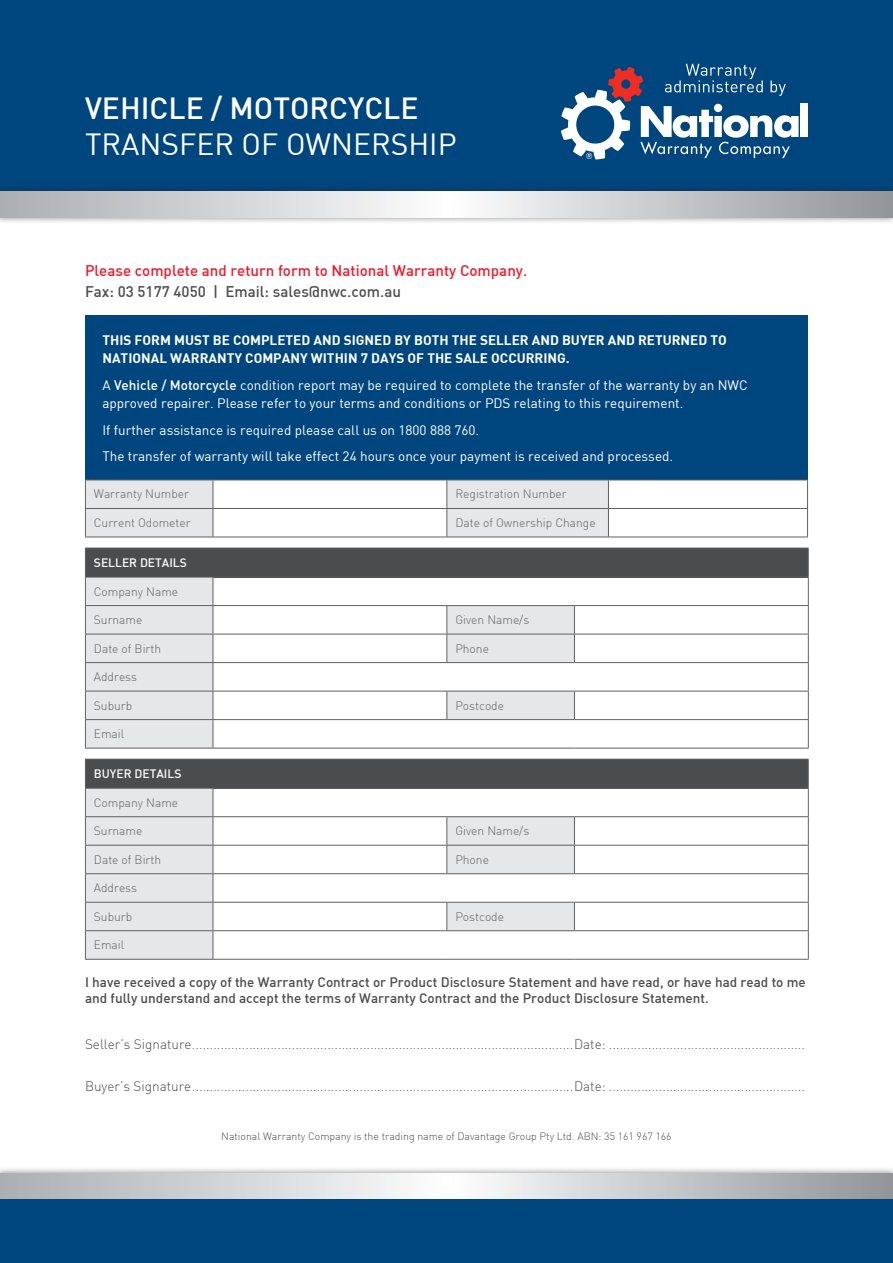
<style>
.page{position:relative;width:893px;height:1263px;background:#fff}
.page>*{position:absolute;margin:0;border:0;box-sizing:border-box;transform-origin:0 0}
.t1{font:30px "DIN";color:#fff}
.t2{font:500 30px "DIN";color:#fff}
.t3{font:500 15.15px/21.1px "DIN";color:#ee1b2c}
.t4{font:300 13.5px "DIN";color:#4b4c4d}
.t5{font:13.5px/18.1px "DIN";color:#fff}
.t6{font:500 13.5px/16.2px "DIN";color:#4b4c4d}
.t7{font:700 13.5px/18.1px "DIN";color:#fff}
.t8{font:300 12px "DIN";color:#606063}
.t9{font:500 12px "DIN";color:#fff}
.t10{font:300 10.5px "DIN";color:#4b4c4d}
.s1{color:#4b4c4d}
.s2{font-weight:500}
</style>
<div class="page">
<div style="left:0;top:0;width:893px;height:191px;background:#00467e"></div>
<div style="left:0;top:184px;width:893px;height:40px;background:#231f20;opacity:.6"></div>
<svg style="left:0;top:192px;width:893px;height:25px"></svg>
<div style="left:0;top:1166px;width:893px;height:40px;background:#231f20;opacity:.6"></div>
<svg style="left:0;top:1174px;width:893px;height:25px"></svg>
<div style="left:0;top:1199px;width:893px;height:64px;background:#00467e"></div>
<div style="left:800px;top:103px;width:8px;height:34px;background:#fff"></div>
<svg style="left:561px;top:64px;width:238px;height:95px"></svg>
<div style="left:85px;top:316px;width:722px;height:164px;background:#00467e"></div>
<hr style="left:608px;top:480px;width:200px;height:1px;background:#606063">
<hr style="left:608px;top:508px;width:200px;height:1px;background:#606063">
<svg style="left:85px;top:480px;width:524px;height:57px"></svg>
<svg style="left:807px;top:480px;width:1px;height:57px"></svg>
<hr style="left:85px;top:537px;width:128px;height:1px;background:#606063">
<hr style="left:213px;top:537px;width:234px;height:1px;background:#606063">
<hr style="left:447px;top:537px;width:161px;height:1px;background:#606063">
<hr style="left:608px;top:537px;width:200px;height:1px;background:#606063">
<div style="left:85px;top:548px;width:723px;height:29px;background:#4b4c4d"></div>
<svg style="left:86px;top:578px;width:488px;height:170px"></svg>
<hr style="left:85px;top:548px;width:128px;height:1px;background:#606063">
<hr style="left:213px;top:548px;width:234px;height:1px;background:#606063">
<hr style="left:447px;top:548px;width:127px;height:1px;background:#606063">
<hr style="left:574px;top:548px;width:235px;height:1px;background:#606063">
<hr style="left:85px;top:577px;width:128px;height:1px;background:#606063">
<hr style="left:213px;top:577px;width:234px;height:1px;background:#606063">
<hr style="left:447px;top:577px;width:127px;height:1px;background:#606063">
<hr style="left:574px;top:577px;width:235px;height:1px;background:#606063">
<hr style="left:85px;top:605px;width:128px;height:1px;background:#606063">
<hr style="left:213px;top:605px;width:234px;height:1px;background:#606063">
<hr style="left:447px;top:605px;width:127px;height:1px;background:#606063">
<hr style="left:574px;top:605px;width:235px;height:1px;background:#606063">
<hr style="left:85px;top:634px;width:128px;height:1px;background:#606063">
<hr style="left:213px;top:634px;width:234px;height:1px;background:#606063">
<hr style="left:447px;top:634px;width:127px;height:1px;background:#606063">
<svg style="left:446px;top:606px;width:1px;height:56px"></svg>
<hr style="left:574px;top:634px;width:235px;height:1px;background:#606063">
<svg style="left:574px;top:606px;width:1px;height:56px"></svg>
<hr style="left:85px;top:662px;width:128px;height:1px;background:#606063">
<hr style="left:213px;top:662px;width:234px;height:1px;background:#606063">
<hr style="left:447px;top:662px;width:127px;height:1px;background:#606063">
<hr style="left:574px;top:662px;width:235px;height:1px;background:#606063">
<hr style="left:85px;top:691px;width:128px;height:1px;background:#606063">
<hr style="left:213px;top:691px;width:234px;height:1px;background:#606063">
<hr style="left:447px;top:691px;width:127px;height:1px;background:#606063">
<svg style="left:446px;top:691px;width:1px;height:28px"></svg>
<hr style="left:574px;top:691px;width:235px;height:1px;background:#606063">
<svg style="left:574px;top:691px;width:1px;height:28px"></svg>
<hr style="left:85px;top:719px;width:128px;height:1px;background:#606063">
<svg style="left:85px;top:549px;width:1px;height:199px"></svg>
<hr style="left:213px;top:719px;width:234px;height:1px;background:#606063">
<svg style="left:213px;top:578px;width:1px;height:170px"></svg>
<hr style="left:447px;top:719px;width:127px;height:1px;background:#606063">
<hr style="left:574px;top:719px;width:235px;height:1px;background:#606063">
<svg style="left:808px;top:548px;width:1px;height:200px"></svg>
<hr style="left:85px;top:748px;width:128px;height:1px;background:#606063">
<hr style="left:213px;top:748px;width:234px;height:1px;background:#606063">
<hr style="left:447px;top:748px;width:127px;height:1px;background:#606063">
<hr style="left:574px;top:748px;width:235px;height:1px;background:#606063">
<div style="left:85px;top:759px;width:723px;height:29px;background:#4b4c4d"></div>
<svg style="left:86px;top:789px;width:488px;height:170px"></svg>
<hr style="left:85px;top:759px;width:128px;height:1px;background:#606063">
<hr style="left:213px;top:759px;width:234px;height:1px;background:#606063">
<hr style="left:447px;top:759px;width:127px;height:1px;background:#606063">
<hr style="left:574px;top:759px;width:235px;height:1px;background:#606063">
<hr style="left:85px;top:788px;width:128px;height:1px;background:#606063">
<hr style="left:213px;top:788px;width:234px;height:1px;background:#606063">
<hr style="left:447px;top:788px;width:127px;height:1px;background:#606063">
<hr style="left:574px;top:788px;width:235px;height:1px;background:#606063">
<hr style="left:85px;top:816px;width:128px;height:1px;background:#606063">
<hr style="left:213px;top:816px;width:234px;height:1px;background:#606063">
<hr style="left:447px;top:816px;width:127px;height:1px;background:#606063">
<hr style="left:574px;top:816px;width:235px;height:1px;background:#606063">
<hr style="left:85px;top:845px;width:128px;height:1px;background:#606063">
<hr style="left:213px;top:845px;width:234px;height:1px;background:#606063">
<hr style="left:447px;top:845px;width:127px;height:1px;background:#606063">
<svg style="left:446px;top:817px;width:1px;height:56px"></svg>
<hr style="left:574px;top:845px;width:235px;height:1px;background:#606063">
<svg style="left:574px;top:817px;width:1px;height:56px"></svg>
<hr style="left:85px;top:873px;width:128px;height:1px;background:#606063">
<hr style="left:213px;top:873px;width:234px;height:1px;background:#606063">
<hr style="left:447px;top:873px;width:127px;height:1px;background:#606063">
<hr style="left:574px;top:873px;width:235px;height:1px;background:#606063">
<hr style="left:85px;top:902px;width:128px;height:1px;background:#606063">
<hr style="left:213px;top:902px;width:234px;height:1px;background:#606063">
<hr style="left:447px;top:902px;width:127px;height:1px;background:#606063">
<svg style="left:446px;top:902px;width:1px;height:28px"></svg>
<hr style="left:574px;top:902px;width:235px;height:1px;background:#606063">
<svg style="left:574px;top:902px;width:1px;height:28px"></svg>
<hr style="left:85px;top:930px;width:128px;height:1px;background:#606063">
<svg style="left:85px;top:760px;width:1px;height:199px"></svg>
<hr style="left:213px;top:930px;width:234px;height:1px;background:#606063">
<svg style="left:213px;top:789px;width:1px;height:170px"></svg>
<hr style="left:447px;top:930px;width:127px;height:1px;background:#606063">
<hr style="left:574px;top:930px;width:235px;height:1px;background:#606063">
<svg style="left:808px;top:759px;width:1px;height:200px"></svg>
<hr style="left:85px;top:959px;width:128px;height:1px;background:#606063">
<hr style="left:213px;top:959px;width:234px;height:1px;background:#606063">
<hr style="left:447px;top:959px;width:127px;height:1px;background:#606063">
<hr style="left:574px;top:959px;width:235px;height:1px;background:#606063">
<p class="t2" style="left:85px;top:89px;width:335px">VEHICLE / MOTORCYCLE</p>
<p class="t1" style="left:85px;top:126px;width:373px">TRANSFER OF OWNERSHIP</p>
<p class="t3" style="left:85px;top:259px;width:444px">Please complete and return form to National Warranty Company.<br><span class="s1">Fax: 03 5177 4050 | Email: sales@nwc.com.au</span></p>
<p class="t7" style="left:102px;top:330px;width:626px">THIS FORM MUST BE COMPLETED AND SIGNED BY BOTH THE SELLER AND BUYER AND RETURNED TO<br>NATIONAL WARRANTY COMPANY WITHIN 7 DAYS OF THE SALE OCCURRING.</p>
<p class="t5" style="left:102px;top:375px;width:647px">A <span class="s2">Vehicle / Motorcycle</span> condition report may be required to complete the transfer of the warranty by an NWC approved repairer. Please refer to your terms and conditions or PDS relating to this requirement.</p>
<p class="t5" style="left:102px;top:420px;width:378px">If further assistance is required please call us on 1800 888 760.</p>
<p class="t5" style="left:102px;top:447px;width:572px">The transfer of warranty will take effect 24 hours once your payment is received and processed.</p>
<p class="t8" style="left:94px;top:487px;width:97px">Warranty Number</p>
<p class="t8" style="left:455px;top:487px;width:113px">Registration Number</p>
<p class="t8" style="left:94px;top:515px;width:98px">Current Odometer</p>
<p class="t8" style="left:455px;top:515px;width:142px">Date of Ownership Change</p>
<p class="t9" style="left:94px;top:555px;width:95px">SELLER DETAILS</p>
<p class="t8" style="left:94px;top:584px;width:86px">Company Name</p>
<p class="t8" style="left:94px;top:612px;width:50px">Surname</p>
<p class="t8" style="left:455px;top:612px;width:75px">Given Name/s</p>
<p class="t8" style="left:94px;top:641px;width:69px">Date of Birth</p>
<p class="t8" style="left:455px;top:641px;width:35px">Phone</p>
<p class="t8" style="left:94px;top:669px;width:45px">Address</p>
<p class="t8" style="left:94px;top:698px;width:40px">Suburb</p>
<p class="t8" style="left:455px;top:698px;width:50px">Postcode</p>
<p class="t8" style="left:94px;top:726px;width:32px">Email</p>
<p class="t9" style="left:94px;top:766px;width:89px">BUYER DETAILS</p>
<p class="t8" style="left:94px;top:795px;width:86px">Company Name</p>
<p class="t8" style="left:94px;top:823px;width:50px">Surname</p>
<p class="t8" style="left:455px;top:823px;width:75px">Given Name/s</p>
<p class="t8" style="left:94px;top:852px;width:69px">Date of Birth</p>
<p class="t8" style="left:455px;top:852px;width:35px">Phone</p>
<p class="t8" style="left:94px;top:880px;width:45px">Address</p>
<p class="t8" style="left:94px;top:909px;width:40px">Suburb</p>
<p class="t8" style="left:455px;top:909px;width:50px">Postcode</p>
<p class="t8" style="left:94px;top:937px;width:32px">Email</p>
<p class="t6" style="left:85px;top:973px;width:722px">I have received a copy of the Warranty Contract or Product Disclosure Statement and have read, or have had read to me and fully understand and accept the terms of Warranty Contract and the Product Disclosure Statement.</p>
<p class="t4" style="left:85px;top:1036px;width:721px">Seller’s Signature...........................................................................................................Date: .......................................................</p>
<p class="t4" style="left:85px;top:1077px;width:721px">Buyer’s Signature...........................................................................................................Date: .......................................................</p>
<p class="t10" style="left:221px;top:1129px;width:452px">National Warranty Company is the trading name of Davantage Group Pty Ltd. ABN: 35 161 967 166</p>
</div>
